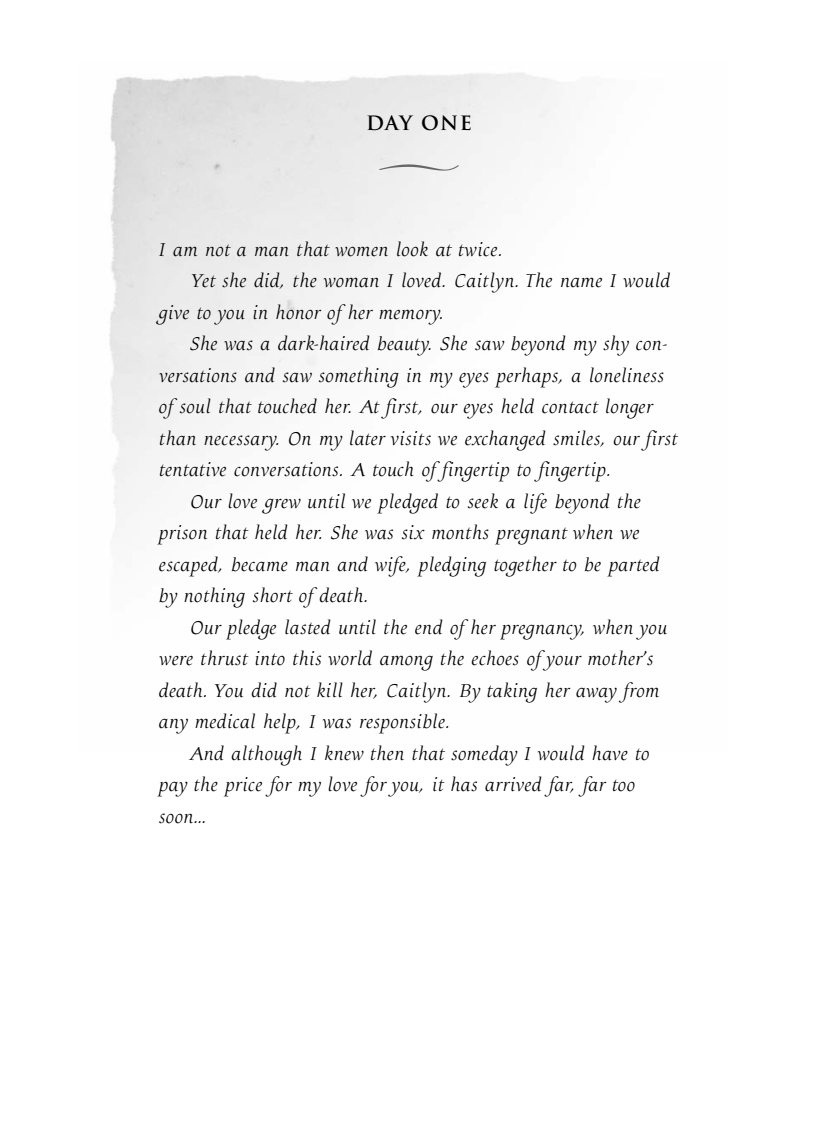
<style>
.page{position:relative;width:819px;height:1134px;background:#fff}
.page>*{position:absolute;margin:0;border:0;box-sizing:border-box;transform-origin:0 0}
.t1{font:35px "Dalliance Flourishes";color:#666;scale:1.2 1}
.t2{font:italic 300 20.12px "Esquisse";color:#000}
.t3{font:700 19.25px "Trajan";letter-spacing:.065em;color:#000}
</style>
<div class="page">
<svg style="left:109px;top:73px;width:451px;height:464px"></svg>
<p class="t3" style="left:366px;top:112px;width:107px">DAY ONE</p>
<h1 class="t1" style="left:380px;top:148px;width:67px">W</h1>
<p class="t2" style="left:159px;top:242px;width:346px">I am not a man that women look at twice.</p>
<p class="t2" style="left:190px;top:273px;width:482px">Yet she did, the woman I loved. Caitlyn. The name I would</p>
<p class="t2" style="left:159px;top:305px;width:287px">give to you in honor of her memory.</p>
<p class="t2" style="left:190px;top:336px;width:479px">She was a dark-haired beauty. She saw beyond my shy con-</p>
<p class="t2" style="left:159px;top:368px;width:507px">versations and saw something in my eyes perhaps, a loneliness</p>
<p class="t2" style="left:159px;top:399px;width:496px">of soul that touched her. At first, our eyes held contact longer</p>
<p class="t2" style="left:159px;top:431px;width:521px">than necessary. On my later visits we exchanged smiles, our first</p>
<p class="t2" style="left:159px;top:462px;width:455px">tentative conversations. A touch of fingertip to fingertip.</p>
<p class="t2" style="left:190px;top:494px;width:452px">Our love grew until we pledged to seek a life beyond the</p>
<p class="t2" style="left:159px;top:525px;width:482px">prison that held her. She was six months pregnant when we</p>
<p class="t2" style="left:159px;top:557px;width:503px">escaped, became man and wife, pledging together to be parted</p>
<p class="t2" style="left:159px;top:588px;width:212px">by nothing short of death.</p>
<p class="t2" style="left:190px;top:620px;width:479px">Our pledge lasted until the end of her pregnancy, when you</p>
<p class="t2" style="left:159px;top:651px;width:496px">were thrust into this world among the echoes of your mother’s</p>
<p class="t2" style="left:159px;top:683px;width:502px">death. You did not kill her, Caitlyn. By taking her away from</p>
<p class="t2" style="left:159px;top:714px;width:294px">any medical help, I was responsible.</p>
<p class="t2" style="left:190px;top:745px;width:461px">And although I knew then that someday I would have to</p>
<p class="t2" style="left:159px;top:777px;width:478px">pay the price for my love for you, it has arrived far, far too</p>
<p class="t2" style="left:159px;top:808px;width:50px">soon…</p>
</div>
